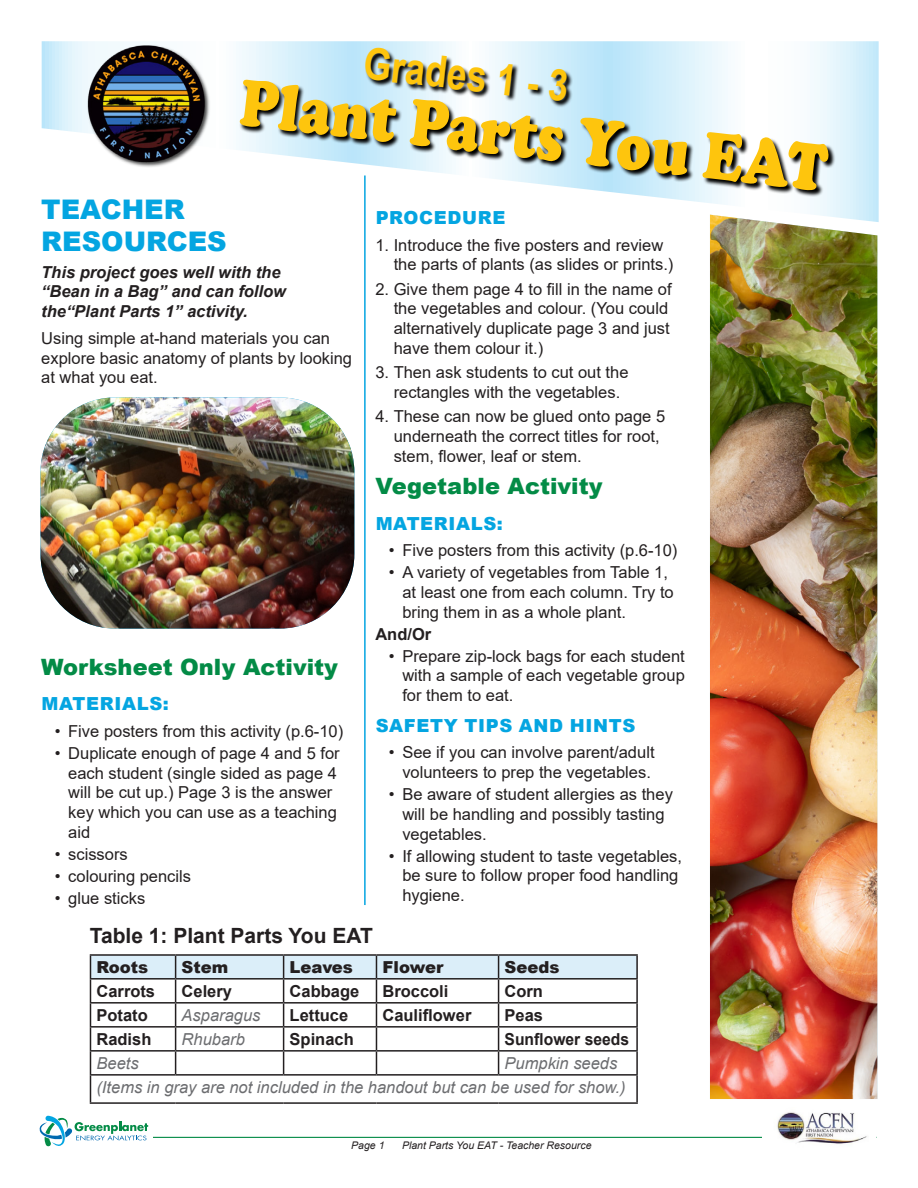
<style>
.page{position:relative;width:918px;height:1188px;background:#fff}
.page>*{position:absolute;margin:0;border:0;box-sizing:border-box;transform-origin:0 0}
.Body{font:900 69px "Cooper";color:#fec50d;scale:.83 1}
.Body-2{font:700 43.5px "Arial";color:#fec50d;scale:.83 1}
.Header_1{font:900 27px/32.4px "Arial";color:#04a5e1}
.Header_Title{font:900 22.5px "Arial";color:#038b46}
.Body-3{font:700 21px "Arial";color:#231f20}
.Header_1_CAPS{font:900 18px "Arial";letter-spacing:.035em;color:#04a5e1}
.Body-4{font:16.5px/19.8px "Arial";color:#231f20}
.Body-5{font:italic 16.5px "Arial";color:#6c6d70}
.Body-6{font:italic 700 16.5px/19.8px "Arial";color:#231f20}
.Body-7{font:700 16.5px "Arial";color:#231f20}
.Body-8{font:900 16.5px "Arial";color:#231f20}
.Body-9{font:700 16.5px "Arial";color:#231f20;scale:.95 1}
.Header_2{font:700 16.5px "Arial";color:#231f20}
.t1{font:italic 10.5px "Arial";color:#231f20}
</style>
<div class="page">
<hr style="left:39px;top:1137px;width:837px;height:1px;background:#038b46">
<div style="left:762px;top:1109px;width:114px;height:40px;background:#fff"></div>
<img style="left:777px;top:1112px;width:90px;height:32px">
<div style="left:39px;top:1114px;width:114px;height:35px;background:#fff"></div>
<svg style="left:39px;top:1116px;width:109px;height:31px"></svg>
<img style="left:710px;top:222px;width:167px;height:877px">
<svg style="left:42px;top:41px;width:837px;height:181px"></svg>
<img style="left:84px;top:42px;width:129px;height:126px">
<svg style="left:240px;top:48px;width:596px;height:149px"></svg>
<hr style="left:364px;top:175px;width:2px;height:730px;background:#04a5e1">
<img style="left:40px;top:397px;width:314px;height:232px">
<hr style="left:90px;top:954px;width:86px;height:2px;background:#231f20">
<hr style="left:176px;top:954px;width:108px;height:2px;background:#231f20">
<hr style="left:284px;top:954px;width:92px;height:2px;background:#231f20">
<hr style="left:376px;top:954px;width:123px;height:2px;background:#231f20">
<hr style="left:499px;top:954px;width:139px;height:2px;background:#231f20">
<hr style="left:636px;top:956px;width:2px;height:22px;background:#231f20">
<hr style="left:499px;top:978px;width:139px;height:2px;background:#231f20">
<hr style="left:636px;top:980px;width:2px;height:22px;background:#231f20">
<hr style="left:499px;top:1002px;width:139px;height:2px;background:#231f20">
<hr style="left:636px;top:1004px;width:2px;height:22px;background:#231f20">
<hr style="left:499px;top:1026px;width:139px;height:2px;background:#231f20">
<hr style="left:636px;top:1028px;width:2px;height:22px;background:#231f20">
<hr style="left:499px;top:1050px;width:139px;height:2px;background:#231f20">
<hr style="left:636px;top:1052px;width:2px;height:22px;background:#231f20">
<svg style="left:90px;top:955px;width:547px;height:147px"></svg>
<hr style="left:176px;top:1074px;width:108px;height:2px;background:#231f20">
<hr style="left:284px;top:1074px;width:92px;height:2px;background:#231f20">
<hr style="left:376px;top:1074px;width:123px;height:2px;background:#231f20">
<hr style="left:499px;top:1074px;width:139px;height:2px;background:#231f20">
<hr style="left:636px;top:1076px;width:2px;height:26px;background:#231f20">
<hr style="left:90px;top:1102px;width:86px;height:2px;background:#231f20">
<hr style="left:176px;top:1102px;width:108px;height:2px;background:#231f20">
<hr style="left:284px;top:1102px;width:92px;height:2px;background:#231f20">
<hr style="left:376px;top:1102px;width:123px;height:2px;background:#231f20">
<hr style="left:499px;top:1102px;width:139px;height:2px;background:#231f20">
<p class="Body-2" style="left:368px;top:32px;width:250px;rotate:7deg">Grades 1 - 3</p>
<p class="Body" style="left:244px;top:64px;width:713px;rotate:6deg">Plant Parts You EAT</p>
<p class="Header_1" style="left:41px;top:192px;width:187px">TEACHER<br>RESOURCES</p>
<p class="Body-6" style="left:41px;top:262px;width:246px">This project goes well with the “Bean in a Bag” and can follow the“Plant Parts 1” activity.</p>
<p class="Body-4" style="left:41px;top:328px;width:312px">Using simple at-hand materials you can explore basic anatomy of plants by looking at what you eat.</p>
<p class="Header_Title" style="left:41px;top:651px;width:298px">Worksheet Only Activity</p>
<p class="Header_1_CAPS" style="left:42px;top:691px;width:129px">MATERIALS:</p>
<p class="Body-4" style="left:55px;top:721px;width:290px">• Five posters from this activity (p.6-10)</p>
<p class="Body-4" style="left:68px;top:743px;width:273px;text-indent:-14px">• Duplicate enough of page 4 and 5 for each student (single sided as page 4 will be cut up.) Page 3 is the answer key which you can use as a teaching aid</p>
<p class="Body-4" style="left:55px;top:844px;width:75px">• scissors</p>
<p class="Body-4" style="left:55px;top:866px;width:138px">• colouring pencils</p>
<p class="Body-4" style="left:55px;top:888px;width:92px">• glue sticks</p>
<p class="Header_1_CAPS" style="left:376px;top:205px;width:131px">PROCEDURE</p>
<p class="Body-4" style="left:394px;top:235px;width:281px;text-indent:-18px">1. Introduce the five posters and review the parts of plants (as slides or prints.)</p>
<p class="Body-4" style="left:394px;top:279px;width:279px;text-indent:-18px">2. Give them page 4 to fill in the name of the vegetables and colour. (You could alternatively duplicate page 3 and just have them colour it.)</p>
<p class="Body-4" style="left:394px;top:362px;width:236px;text-indent:-18px">3. Then ask students to cut out the rectangles with the vegetables.</p>
<p class="Body-4" style="left:394px;top:406px;width:273px;text-indent:-18px">4. These can now be glued onto page 5 underneath the correct titles for root, stem, flower, leaf or stem.</p>
<p class="Header_Title" style="left:375px;top:470px;width:229px">Vegetable Activity</p>
<p class="Header_1_CAPS" style="left:376px;top:510px;width:129px">MATERIALS:</p>
<p class="Body-4" style="left:389px;top:540px;width:290px">• Five posters from this activity (p.6-10)</p>
<p class="Body-4" style="left:402px;top:562px;width:273px;text-indent:-14px">• A variety of vegetables from Table 1, at least one from each column. Try to bring them in as a whole plant.</p>
<p class="Header_2" style="left:375px;top:622px;width:57px">And/Or</p>
<p class="Body-4" style="left:402px;top:646px;width:284px;text-align:justify;text-indent:-14px">• Prepare zip-lock bags for each student with a sample of each vegetable group for them to eat.</p>
<p class="Header_1_CAPS" style="left:376px;top:712px;width:261px">SAFETY TIPS AND HINTS</p>
<p class="Body-4" style="left:389px;top:742px;width:267px;text-align:center">• See if you can involve parent/adult volunteers to prep the vegetables.</p>
<p class="Body-4" style="left:402px;top:784px;width:272px;text-indent:-14px">• Be aware of student allergies as they will be handling and possibly tasting vegetables.</p>
<p class="Body-4" style="left:402px;top:846px;width:281px;text-indent:-14px">• If allowing student to taste vegetables, be sure to follow proper food handling hygiene.</p>
<p class="Body-3" style="left:90px;top:920px;width:285px">Table 1: Plant Parts You EAT</p>
<p class="Body-8" style="left:96px;top:955px;width:53px">Roots</p>
<p class="Body-8" style="left:182px;top:955px;width:48px">Stem</p>
<p class="Body-8" style="left:290px;top:955px;width:65px">Leaves</p>
<p class="Body-8" style="left:382px;top:955px;width:63px">Flower</p>
<p class="Body-8" style="left:505px;top:955px;width:57px">Seeds</p>
<p class="Body-7" style="left:96px;top:979px;width:60px">Carrots</p>
<p class="Body-7" style="left:182px;top:979px;width:52px">Celery</p>
<p class="Body-7" style="left:290px;top:979px;width:71px">Cabbage</p>
<p class="Body-7" style="left:382px;top:979px;width:68px">Broccoli</p>
<p class="Body-7" style="left:505px;top:979px;width:40px">Corn</p>
<p class="Body-7" style="left:96px;top:1003px;width:53px">Potato</p>
<p class="Body-5" style="left:182px;top:1004px;width:80px">Asparagus</p>
<p class="Body-7" style="left:290px;top:1003px;width:60px">Lettuce</p>
<p class="Body-7" style="left:382px;top:1003px;width:90px">Cauliflower</p>
<p class="Body-7" style="left:505px;top:1003px;width:40px">Peas</p>
<p class="Body-7" style="left:96px;top:1027px;width:57px">Radish</p>
<p class="Body-5" style="left:182px;top:1028px;width:65px">Rhubarb</p>
<p class="Body-7" style="left:290px;top:1027px;width:66px">Spinach</p>
<p class="Body-9" style="left:505px;top:1027px;width:133px">Sunflower seeds</p>
<p class="Body-5" style="left:96px;top:1052px;width:44px">Beets</p>
<p class="Body-5" style="left:505px;top:1052px;width:114px">Pumpkin seeds</p>
<p class="Body-5" style="left:96px;top:1076px;width:531px">(Items in gray are not included in the handout but can be used for show.)</p>
<p class="t1" style="left:351px;top:1138px;width:35px">Page 1</p>
<p class="t1" style="left:402px;top:1138px;width:191px">Plant Parts You EAT - Teacher Resource</p>
</div>
